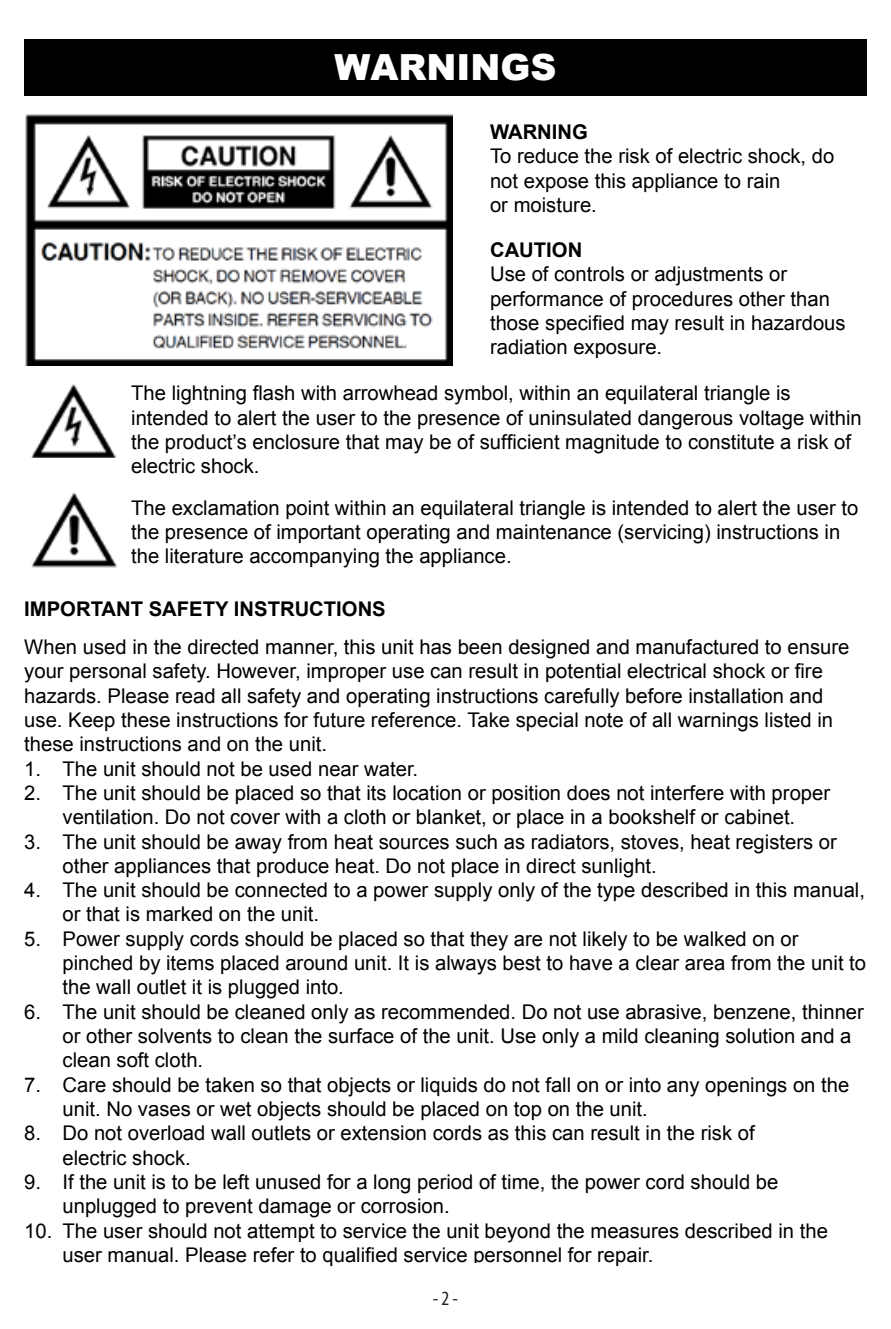
<style>
.page{position:relative;width:891px;height:1329px;background:#fff}
.page>*{position:absolute;margin:0;border:0;box-sizing:border-box;transform-origin:0 0}
.t1{font:900 36px "Arial";color:#fff}
.t2{font:20.25px/24.3px "Arial";color:#000}
.t3{font:700 20.25px "Arial";color:#000}
.t4{font:condensed 20.25px "Myriad Pro";color:#231f20}
</style>
<div class="page">
<div style="left:24px;top:39px;width:843px;height:57px;background:#000"></div>
<img style="left:25px;top:114px;width:427px;height:251px">
<img style="left:31px;top:384px;width:86px;height:73px">
<img style="left:31px;top:492px;width:86px;height:76px">
<h1 class="t1" style="left:335px;top:41px;width:223px">WARNINGS</h1>
<p class="t3" style="left:490px;top:118px;width:99px">WARNING</p>
<p class="t2" style="left:490px;top:144px;width:346px">To reduce the risk of electric shock, do not expose this appliance to rain<br>or moisture.</p>
<p class="t3" style="left:490px;top:236px;width:94px">CAUTION</p>
<p class="t2" style="left:490px;top:262px;width:357px">Use of controls or adjustments or performance of procedures other than those specified may result in hazardous radiation exposure.</p>
<p class="t2" style="left:131px;top:381px;width:732px">The lightning flash with arrowhead symbol, within an equilateral triangle is intended to alert the user to the presence of uninsulated dangerous voltage within the product’s enclosure that may be of sufficient magnitude to constitute a risk of electric shock.</p>
<p class="t2" style="left:131px;top:495px;width:729px">The exclamation point within an equilateral triangle is intended to alert the user to the presence of important operating and maintenance (servicing) instructions in the literature accompanying the appliance.</p>
<p class="t3" style="left:24px;top:595px;width:363px">IMPORTANT SAFETY INSTRUCTIONS</p>
<p class="t2" style="left:24px;top:635px;width:827px">When used in the directed manner, this unit has been designed and manufactured to ensure your personal safety. However, improper use can result in potential electrical shock or fire hazards. Please read all safety and operating instructions carefully before installation and use. Keep these instructions for future reference. Take special note of all warnings listed in these instructions and on the unit.</p>
<p class="t2" style="left:24px;top:756px;width:395px">1. The unit should not be used near water.</p>
<p class="t2" style="left:24px;top:780px;width:807px;text-align:center">2. The unit should be placed so that its location or position does not interfere with proper ventilation. Do not cover with a cloth or blanket, or place in a bookshelf or cabinet.</p>
<p class="t2" style="left:63px;top:829px;width:776px;text-indent:-38px">3. The unit should be away from heat sources such as radiators, stoves, heat registers or other appliances that produce heat. Do not place in direct sunlight.</p>
<p class="t2" style="left:63px;top:878px;width:804px;text-indent:-38px">4. The unit should be connected to a power supply only of the type described in this manual, or that is marked on the unit.</p>
<p class="t2" style="left:63px;top:926px;width:805px;text-indent:-38px">5. Power supply cords should be placed so that they are not likely to be walked on or pinched by items placed around unit. It is always best to have a clear area from the unit to the wall outlet it is plugged into.</p>
<p class="t2" style="left:63px;top:999px;width:803px;text-indent:-38px">6. The unit should be cleaned only as recommended. Do not use abrasive, benzene, thinner or other solvents to clean the surface of the unit. Use only a mild cleaning solution and a clean soft cloth.</p>
<p class="t2" style="left:63px;top:1072px;width:788px;text-indent:-38px">7. Care should be taken so that objects or liquids do not fall on or into any openings on the unit. No vases or wet objects should be placed on top on the unit.</p>
<p class="t2" style="left:63px;top:1121px;width:694px;text-indent:-38px">8. Do not overload wall outlets or extension cords as this can result in the risk of electric shock.</p>
<p class="t2" style="left:63px;top:1169px;width:717px;text-indent:-38px">9. If the unit is to be left unused for a long period of time, the power cord should be unplugged to prevent damage or corrosion.</p>
<p class="t2" style="left:63px;top:1218px;width:767px;text-indent:-38px">10. The user should not attempt to service the unit beyond the measures described in the user manual. Please refer to qualified service personnel for repair.</p>
<p class="t4" style="left:433px;top:1286px;width:27px">- 2 -</p>
</div>
